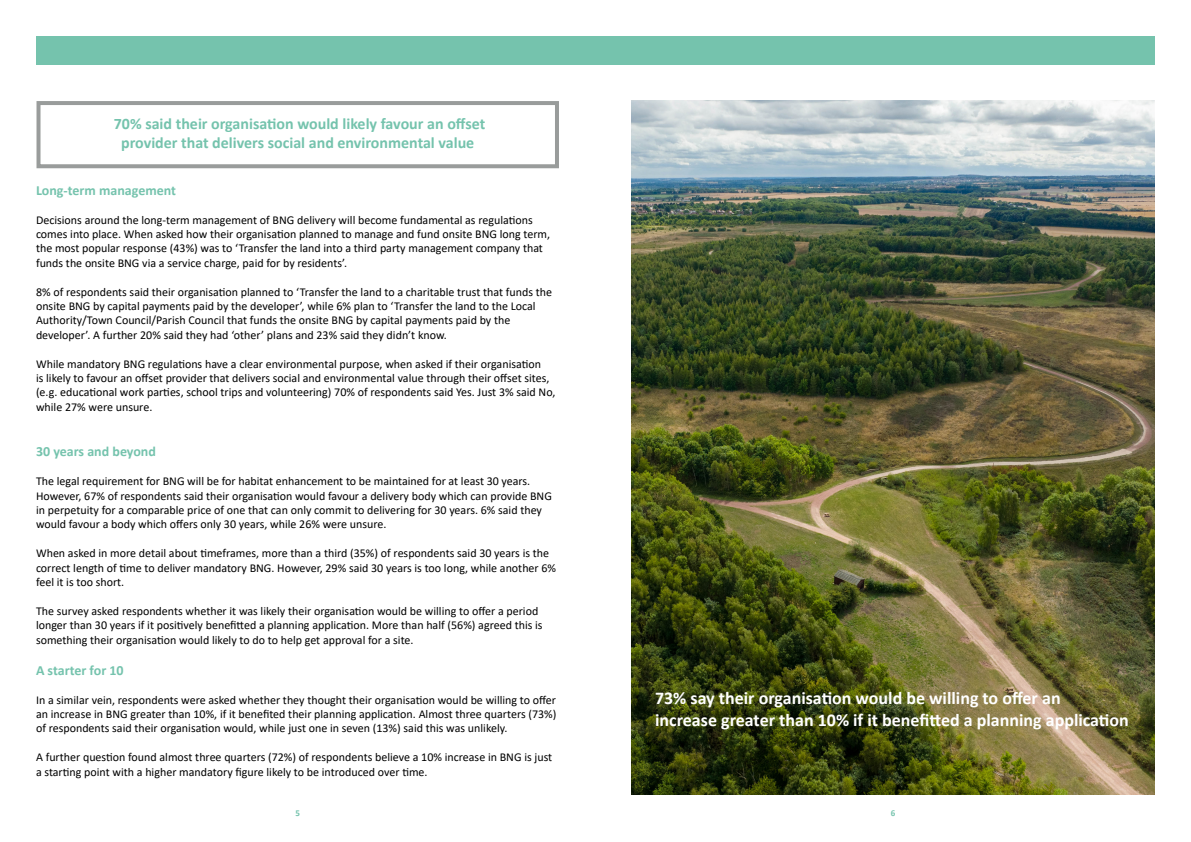
<style>
.page{position:relative;width:1191px;height:842px;background:#fff}
.page>*{position:absolute;margin:0;border:0;box-sizing:border-box;transform-origin:0 0}
.t1{font:700 18px "Calibri";color:#fff}
.t2{font:700 16px "Calibri";color:#75c3ad}
.t3{font:700 14px "Calibri";color:#75c3ad}
.t4{font:12px/14.4px "Calibri";color:#000}
.t5{font:700 9px "Calibri";color:#75c3ad}
</style>
<div class="page">
<div style="left:36px;top:36px;width:1119px;height:28px;background:#75c3ad"></div>
<div style="left:36px;top:101px;width:523px;height:67px;border:4px solid #999c9b"></div>
<img style="left:631px;top:101px;width:524px;height:693px">
<p class="t2" style="left:114px;top:112px;width:373px">70% said their organisation would likely favour an offset</p>
<p class="t2" style="left:121px;top:132px;width:355px">provider that delivers social and environmental value</p>
<p class="t3" style="left:36px;top:180px;width:142px">Long-term management</p>
<p class="t4" style="left:36px;top:212px;width:515px">Decisions around the long-term management of BNG delivery will become fundamental as regulations comes into place. When asked how their organisation planned to manage and fund onsite BNG long term, the most popular response (43%) was to ‘Transfer the land into a third party management company that funds the onsite BNG via a service charge, paid for by residents’.</p>
<p class="t4" style="left:36px;top:284px;width:517px">8% of respondents said their organisation planned to ‘Transfer the land to a charitable trust that funds the onsite BNG by capital payments paid by the developer’, while 6% plan to ‘Transfer the land to the Local</p>
<p class="t4" style="left:36px;top:313px;width:476px">Authority/Town Council/Parish Council that funds the onsite BNG by capital payments paid by the</p>
<p class="t4" style="left:36px;top:327px;width:412px">developer’. A further 20% said they had ‘other’ plans and 23% said they didn’t know.</p>
<p class="t4" style="left:36px;top:356px;width:521px">While mandatory BNG regulations have a clear environmental purpose, when asked if their organisation<br>is likely to favour an offset provider that delivers social and environmental value through their offset sites, (e.g. educational work parties, school trips and volunteering) 70% of respondents said Yes. Just 3% said No, while 27% were unsure.</p>
<p class="t3" style="left:36px;top:442px;width:121px">30 years and beyond</p>
<p class="t4" style="left:36px;top:474px;width:517px">The legal requirement for BNG will be for habitat enhancement to be maintained for at least 30 years.<br>However, 67% of respondents said their organisation would favour a delivery body which can provide BNG in perpetuity for a comparable price of one that can only commit to delivering for 30 years. 6% said they would favour a body which offers only 30 years, while 26% were unsure.</p>
<p class="t4" style="left:36px;top:546px;width:521px">When asked in more detail about timeframes, more than a third (35%) of respondents said 30 years is the correct length of time to deliver mandatory BNG. However, 29% said 30 years is too long, while another 6% feel it is too short.</p>
<p class="t4" style="left:36px;top:603px;width:508px">The survey asked respondents whether it was likely their organisation would be willing to offer a period longer than 30 years if it positively benefitted a planning application. More than half (56%) agreed this is something their organisation would likely to do to help get approval for a site.</p>
<p class="t3" style="left:36px;top:660px;width:89px">A starter for 10</p>
<p class="t4" style="left:36px;top:692px;width:522px;text-align:justify">In a similar vein, respondents were asked whether they thought their organisation would be willing to offer an increase in BNG greater than 10%, if it benefited their planning application. Almost three quarters (73%) of respondents said their organisation would, while just one in seven (13%) said this was unlikely.</p>
<p class="t4" style="left:36px;top:750px;width:518px">A further question found almost three quarters (72%) of respondents believe a 10% increase in BNG is just a starting point with a higher mandatory figure likely to be introduced over time.</p>
<p class="t1" style="left:655px;top:685px;width:407px">73% say their organisation would be willing to offer an</p>
<p class="t1" style="left:655px;top:707px;width:475px">increase greater than 10% if it benefitted a planning application</p>
<p class="t5" style="left:295px;top:806px;width:6px">5</p>
<p class="t5" style="left:891px;top:806px;width:6px">6</p>
</div>
